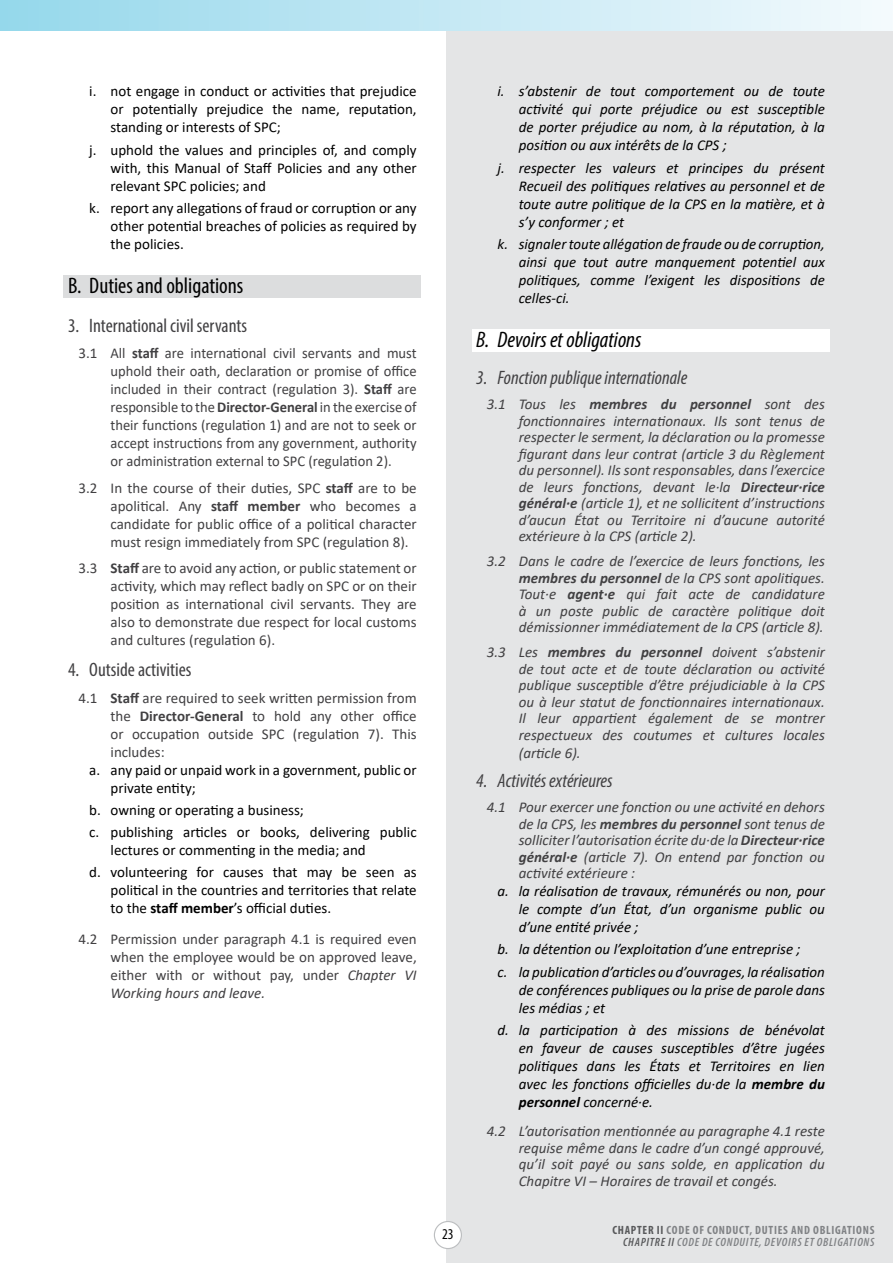
<style>
.page{position:relative;width:893px;height:1263px;background:#fff}
.page>*{position:absolute;margin:0;border:0;box-sizing:border-box;transform-origin:0 0}
.t1{font:condensed 22.5px "Myriad Pro";color:#000}
.t2{font:italic condensed 22.5px "Myriad Pro";color:#000}
.t3{font:italic condensed 19.5px "Myriad Pro";color:#414042}
.t4{font:condensed 19.5px "Myriad Pro";color:#414042}
.t5{font:italic 15px/16.5px "Calibri";color:#414042;text-align:justify}
.t6{font:15px/18px "Calibri";color:#414042;text-align:justify}
.t7{font:italic 15px/18px "Calibri";color:#000;text-align:justify}
.t8{font:15px/18px "Calibri";color:#000}
.t9{font:condensed 15px "Myriad Pro";color:#000}
.t10{font:italic 600 condensed 12px/12px "Myriad Pro";letter-spacing:.06em;color:#808285;text-align:right}
.s1{font-weight:700}
.s2{font-style:italic}
.s3{font-weight:700;font-style:normal;color:#58595b}
.s4{font-weight:700;font-style:normal}
.s5{color:#58595b}
</style>
<div class="page">
<div style="left:446px;top:0;width:447px;height:1263px;background:#e4e5e6"></div>
<div style="left:434px;top:1221px;width:27px;height:27px;background:#fff;border-radius:50%"></div>
<div style="left:434px;top:1221px;width:28px;height:28px;border:1px solid #bcbec0;border-radius:50%"></div>
<img style="left:0;top:0;width:893px;height:30px">
<div style="left:64px;top:276px;width:357px;height:22px;background:#dcddde"></div>
<div style="left:472px;top:330px;width:357px;height:22px;background:#fff"></div>
<p class="t8" style="left:111px;top:82px;width:308px;text-align:justify;text-indent:-21px">i. not engage in conduct or activities that prejudice or potentially prejudice the name, reputation, standing or interests of SPC;</p>
<p class="t8" style="left:111px;top:140px;width:308px;text-align:justify;text-indent:-21px">j. uphold the values and principles of, and comply with, this Manual of Staff Policies and any other relevant SPC policies; and</p>
<p class="t8" style="left:111px;top:198px;width:308px;text-align:justify;text-indent:-21px">k. report any allegations of fraud or corruption or any other potential breaches of policies as required by the policies.</p>
<h1 class="t1" style="left:68px;top:272px;width:177px">B. Duties and obligations</h1>
<h2 class="t4" style="left:68px;top:314px;width:181px">3. International civil servants</h2>
<p class="t6" style="left:111px;top:344px;width:308px;text-indent:-32px">3.1 All <span class="s1">staff</span> are international civil servants and must uphold their oath, declaration or promise of office included in their contract (regulation 3). <span class="s1">Staff</span> are responsible to the <span class="s1">Director-General</span> in the exercise of their functions (regulation 1) and are not to seek or accept instructions from any government, authority or administration external to SPC (regulation 2).</p>
<p class="t6" style="left:111px;top:478px;width:308px;text-indent:-32px">3.2 In the course of their duties, SPC <span class="s1">staff</span> are to be apolitical. Any <span class="s1">staff member</span> who becomes a candidate for public office of a political character must resign immediately from SPC (regulation 8).</p>
<p class="t6" style="left:111px;top:559px;width:308px;text-indent:-32px">3.3 <span class="s1">Staff</span> are to avoid any action, or public statement or activity, which may reflect badly on SPC or on their position as international civil servants. They are also to demonstrate due respect for local customs and cultures (regulation 6).</p>
<h2 class="t4" style="left:68px;top:658px;width:125px">4. Outside activities</h2>
<p class="t6" style="left:111px;top:688px;width:308px;text-indent:-32px">4.1 <span class="s1">Staff</span> are required to seek written permission from the <span class="s1">Director-General</span> to hold any other office or occupation outside SPC (regulation 7). This includes:</p>
<p class="t8" style="left:111px;top:760px;width:308px;text-indent:-21px">a. any paid or unpaid work in a government, public or private entity;</p>
<p class="t8" style="left:89px;top:798px;width:329px;line-height:22.2px">b. owning or operating a business;<br>c. publishing articles or books, delivering public</p>
<p class="t8" style="left:89px;top:839px;width:329px;line-height:22.2px;text-indent:21px">lectures or commenting in the media; and<br>d. volunteering for causes that may be seen as</p>
<p class="t8" style="left:111px;top:881px;width:308px">political in the countries and territories that relate to the <span class="s1">staff member</span>’s official duties.</p>
<p class="t6" style="left:111px;top:930px;width:308px;text-indent:-32px">4.2 Permission under paragraph 4.1 is required even when the employee would be on approved leave, either with or without pay, under <span class="s2">Chapter VI Working hours and leave.</span></p>
<p class="t9" style="left:442px;top:1225px;width:13px">23</p>
<p class="t7" style="left:519px;top:82px;width:308px;text-indent:-21px">i. s’abstenir de tout comportement ou de toute activité qui porte préjudice ou est susceptible de porter préjudice au nom, à la réputation, à la position ou aux intérêts de la CPS ;</p>
<p class="t7" style="left:519px;top:158px;width:308px;text-indent:-21px">j. respecter les valeurs et principes du présent Recueil des politiques relatives au personnel et de toute autre politique de la CPS en la matière, et à s’y conformer ; et</p>
<p class="t7" style="left:519px;top:234px;width:308px;text-indent:-21px">k. signaler toute allégation de fraude ou de corruption, ainsi que tout autre manquement potentiel aux politiques, comme l’exigent les dispositions de celles-ci.</p>
<h1 class="t2" style="left:476px;top:326px;width:167px">B. Devoirs et obligations</h1>
<h2 class="t3" style="left:476px;top:366px;width:213px">3. Fonction publique internationale</h2>
<p class="t5" style="left:519px;top:395px;width:308px;text-indent:-32px">3.1 Tous les <span class="s1">membres du personnel</span> sont des fonctionnaires internationaux. Ils sont tenus de respecter le serment, la déclaration ou la promesse figurant dans leur contrat (article 3 du Règlement du personnel). Ils sont responsables, dans l’exercice de leurs fonctions, devant le·la <span class="s1">Directeur·rice général·e</span> (article 1), et ne sollicitent d’instructions d’aucun État ou Territoire ni d’aucune autorité extérieure à la CPS (article 2).</p>
<p class="t5" style="left:519px;top:552px;width:308px;text-indent:-32px">3.2 Dans le cadre de l’exercice de leurs fonctions, les <span class="s1">membres du personnel</span> de la CPS sont apolitiques.<br>Tout·e <span class="s1">agent·e</span> qui fait acte de candidature à un poste public de caractère politique doit démissionner immédiatement de la CPS (article 8).</p>
<p class="t5" style="left:519px;top:643px;width:308px;text-indent:-32px">3.3 Les <span class="s1">membres du personnel</span> doivent s’abstenir de tout acte et de toute déclaration ou activité publique susceptible d’être préjudiciable à la CPS ou à leur statut de fonctionnaires internationaux.<br>Il leur appartient également de se montrer respectueux des coutumes et cultures locales</p>
<p class="t5" style="left:519px;top:744px;width:63px">(article 6).</p>
<h2 class="t3" style="left:476px;top:769px;width:138px">4. Activités extérieures</h2>
<p class="t5" style="left:519px;top:798px;width:308px;text-indent:-32px">4.1 Pour exercer une fonction ou une activité en dehors de la CPS, les <span class="s1">membres du personnel</span> sont tenus de solliciter l’autorisation écrite du·de la <span class="s1">Directeur·rice général·e</span> (article 7). On entend par fonction ou activité extérieure :</p>
<p class="t7" style="left:519px;top:881px;width:308px;text-indent:-21px">a. la réalisation de travaux, rémunérés ou non, pour le compte d’un État, d’un organisme public ou d’une entité privée ;</p>
<p class="t7" style="left:497px;top:938px;width:329px;line-height:22.2px">b. la détention ou l’exploitation d’une entreprise ;<br>c. la publication d’articles ou d’ouvrages, la réalisation</p>
<p class="t7" style="left:519px;top:980px;width:308px">de conférences publiques ou la prise de parole dans les médias ; et</p>
<p class="t7" style="left:519px;top:1020px;width:308px;text-indent:-21px">d. la participation à des missions de bénévolat en faveur de causes susceptibles d’être jugées politiques dans les États et Territoires en lien avec les fonctions officielles du·de la <span class="s1">membre du personnel</span> concerné·e.</p>
<p class="t5" style="left:519px;top:1122px;width:308px;text-indent:-32px">4.2 L’autorisation mentionnée au paragraphe 4.1 reste requise même dans le cadre d’un congé approuvé, qu’il soit payé ou sans solde, en application du Chapitre VI – Horaires de travail et congés.</p>
<p class="t10" style="left:612px;top:1224px;width:264px"><span class="s3">CHAPTER II</span> <span class="s4">CODE OF CONDUCT, DUTIES AND OBLIGATIONS<br></span><span class="s5">CHAPITRE II</span> CODE DE CONDUITE, DEVOIRS ET OBLIGATIONS</p>
</div>
